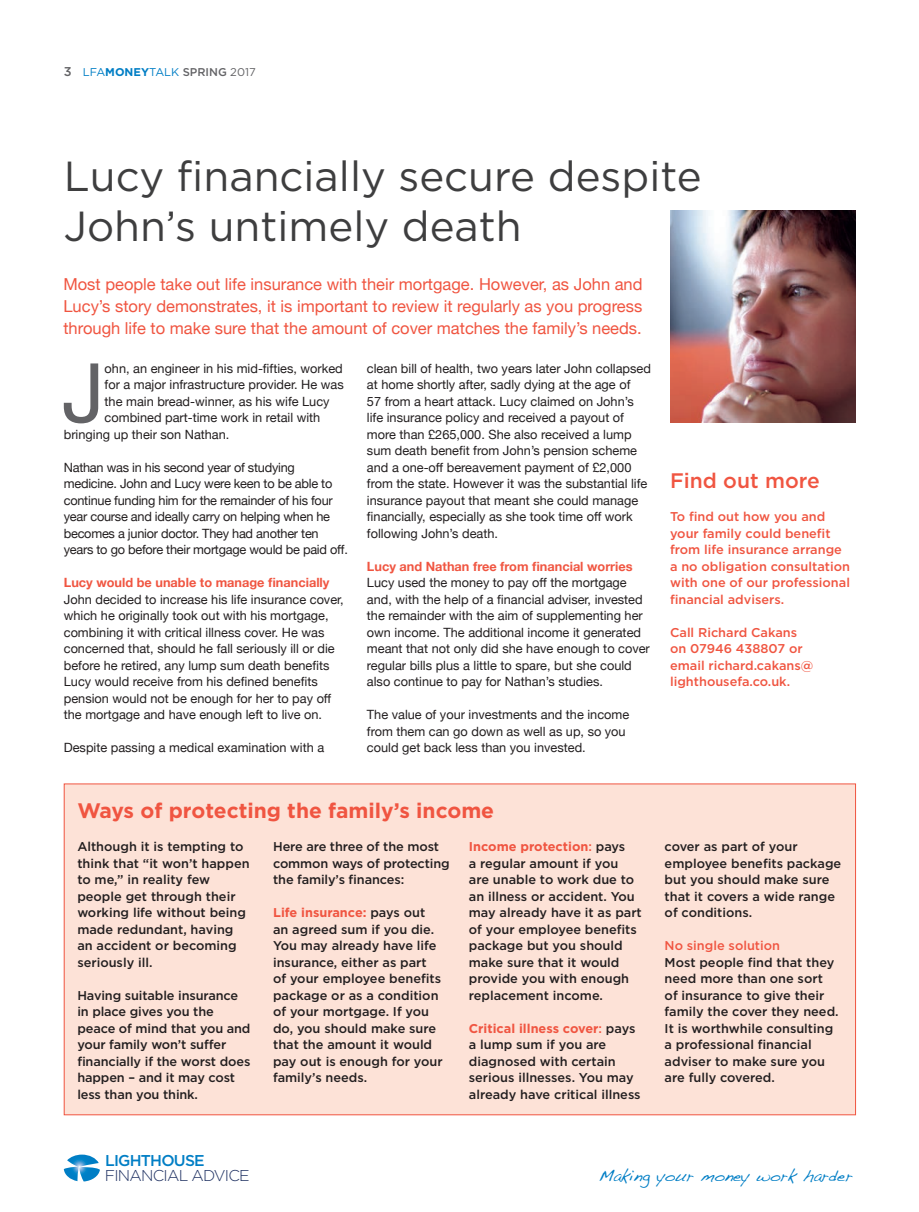
<style>
.page{position:relative;width:919px;height:1212px;background:#fff}
.page>*{position:absolute;margin:0;border:0;box-sizing:border-box;transform-origin:0 0}
.t1{font:82.05px "Helvetica Neue";color:#636366}
.t2{font:42px/49.5px "Gotham";color:#3e3e3f}
.t3{font:700 21px "Gotham";color:#f05541}
.t4{font:500 21px "Gotham";color:#f05541}
.t5{font:16.5px/22px "Helvetica Neue";color:#f05541;text-align:justify}
.t6{font:16.5px "Handwriting Dakota";color:#007ec5}
.t7{font:300 15.6px "Gotham";letter-spacing:-.05em;color:#1f3162}
.t8{font:500 15.6px "Gotham";letter-spacing:-.05em;color:#007ec5}
.t9{font:12.75px/16.5px "Helvetica Neue";color:#231f20}
.t10{font:500 12.75px/16.5px "Gotham";color:#231f20}
.t11{font:12.75px/16.5px "Helvetica Neue";letter-spacing:-.02em;color:#231f20}
.t12{font:500 12.75px/16.5px "Gotham";color:#f05541}
.t13{font:700 12.75px "Helvetica Neue";color:#f05541}
.t14{font:11.25px "Gotham";color:#007ec5}
.s1{font-weight:500;font-size:12.75px;color:#636366}
.s2{font-weight:700}
.s3{font-weight:500;color:#636366}
.s4{color:#636366}
.s5{font-weight:700;color:#f05541}
.s6{color:#f05541}
</style>
<div class="page">
<svg style="left:64px;top:1154px;width:36px;height:27px"></svg>
<div style="left:64px;top:784px;width:791px;height:331px;background:#fde2d7"></div>
<img style="left:670px;top:210px;width:185px;height:212px">
<p class="t14" style="left:64px;top:64px;width:193px"><span class="s1">3</span> LFA<span class="s2">MONEY</span>TALK <span class="s3">SPRING</span> <span class="s4">2017</span></p>
<h2 class="t2" style="left:64px;top:151px;width:639px">Lucy financially secure despite<br>John’s untimely death</h2>
<p class="t5" style="left:63px;top:274px;width:580px">Most people take out life insurance with their mortgage. However, as John and Lucy’s story demonstrates, it is important to review it regularly as you progress through life to make sure that the amount of cover matches the family’s needs.</p>
<h1 class="t1" style="left:62px;top:334px;width:44px">J</h1>
<p class="t9" style="left:105px;top:360px;width:240px">ohn, an engineer in his mid-fifties, worked</p>
<p class="t9" style="left:367px;top:360px;width:285px">clean bill of health, two years later John collapsed at home shortly after, sadly dying at the age of<br>57 from a heart attack. Lucy claimed on John’s life insurance policy and received a payout of more than £265,000. She also received a lump sum death benefit from John’s pension scheme and a one-off bereavement payment of £2,000 from the state. However it was the substantial life insurance payout that meant she could manage financially, especially as she took time off work following John’s death.</p>
<p class="t13" style="left:367px;top:556px;width:267px">Lucy and Nathan free from financial worries</p>
<p class="t9" style="left:367px;top:575px;width:284px">Lucy used the money to pay off the mortgage and, with the help of a financial adviser, invested the remainder with the aim of supplementing her own income. The additional income it generated meant that not only did she have enough to cover regular bills plus a little to spare, but she could also continue to pay for Nathan’s studies.</p>
<p class="t9" style="left:367px;top:707px;width:264px">The value of your investments and the income from them can go down as well as up, so you could get back less than you invested.</p>
<p class="t9" style="left:105px;top:377px;width:240px">for a major infrastructure provider. He was</p>
<p class="t9" style="left:105px;top:393px;width:226px">the main bread-winner, as his wife Lucy</p>
<p class="t9" style="left:105px;top:410px;width:217px">combined part-time work in retail with</p>
<p class="t9" style="left:64px;top:426px;width:167px">bringing up their son Nathan.</p>
<p class="t11" style="left:64px;top:459px;width:285px">Nathan was in his second year of studying medicine. John and Lucy were keen to be able to continue funding him for the remainder of his four year course and ideally carry on helping when he becomes a junior doctor. They had another ten years to go before their mortgage would be paid off.</p>
<p class="t13" style="left:64px;top:572px;width:267px">Lucy would be unable to manage financially</p>
<p class="t9" style="left:64px;top:591px;width:281px">John decided to increase his life insurance cover, which he originally took out with his mortgage, combining it with critical illness cover. He was concerned that, should he fall seriously ill or die before he retired, any lump sum death benefits Lucy would receive from his defined benefits pension would not be enough for her to pay off the mortgage and have enough left to live on.</p>
<p class="t9" style="left:64px;top:740px;width:262px">Despite passing a medical examination with a</p>
<h3 class="t4" style="left:670px;top:467px;width:151px">Find out more</h3>
<p class="t12" style="left:670px;top:508px;width:181px">To find out how you and your family could benefit from life insurance arrange a no obligation consultation with one of our professional financial advisers.</p>
<p class="t12" style="left:670px;top:624px;width:145px">Call Richard Cakans on 07946 438807 or email richard.cakans@ lighthousefa.co.uk.</p>
<h3 class="t3" style="left:77px;top:797px;width:418px">Ways of protecting the family’s income</h3>
<p class="t10" style="left:77px;top:838px;width:174px">Although it is tempting to think that “it won’t happen to me,” in reality few people get through their working life without being made redundant, having an accident or becoming seriously ill.</p>
<p class="t10" style="left:77px;top:987px;width:175px">Having suitable insurance in place gives you the peace of mind that you and your family won’t suffer financially if the worst does happen – and it may cost less than you think.</p>
<p class="t10" style="left:273px;top:838px;width:178px">Here are three of the most common ways of protecting the family’s finances:</p>
<p class="t10" style="left:273px;top:904px;width:171px"><span class="s5">Life insurance:</span> pays out an agreed sum if you die.<br>You may already have life insurance, either as part of your employee benefits package or as a condition of your mortgage. If you do, you should make sure that the amount it would pay out is enough for your family’s needs.</p>
<p class="t10" style="left:469px;top:838px;width:174px"><span class="s5">Income protection</span><span class="s6">:</span> pays<br>a regular amount if you<br>are unable to work due to an illness or accident. You may already have it as part of your employee benefits package but you should make sure that it would provide you with enough replacement income.</p>
<p class="t10" style="left:469px;top:1020px;width:173px"><span class="s5">Critical illness cover</span><span class="s6">:</span> pays a lump sum if you are diagnosed with certain serious illnesses. You may already have critical illness</p>
<p class="t10" style="left:664px;top:838px;width:178px">cover as part of your employee benefits package but you should make sure that it covers a wide range of conditions.</p>
<p class="t12" style="left:664px;top:937px;width:117px">No single solution</p>
<p class="t10" style="left:664px;top:954px;width:175px">Most people find that they need more than one sort of insurance to give their family the cover they need.<br>It is worthwhile consulting a professional financial adviser to make sure you are fully covered.</p>
<p class="t8" style="left:105px;top:1151px;width:101px">LIGHTHOUSE</p>
<p class="t7" style="left:105px;top:1167px;width:146px">FINANCIAL ADVICE</p>
<p class="t6" style="left:598px;top:1166px;width:255px">Making your money work harder</p>
</div>
